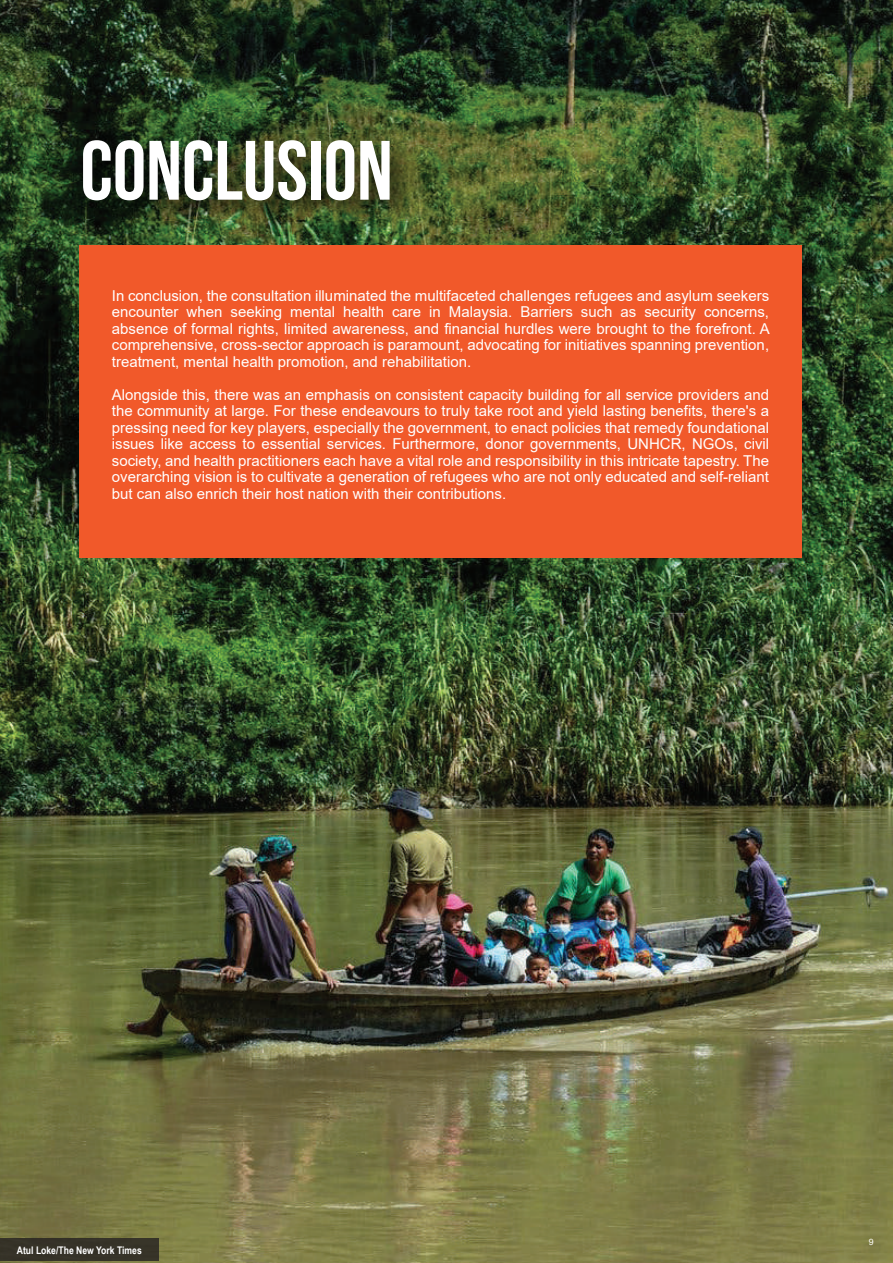
<style>
.page{position:relative;width:893px;height:1263px;background:#fff}
.page>*{position:absolute;margin:0;border:0;box-sizing:border-box;transform-origin:0 0}
.t1{font:700 84px "Bebas Neue";color:#fff}
.t2{font:15px/16.5px "Arial";color:#fff;text-align:justify}
.t3{font:700 10.5px "Arial Narrow";color:#fff}
.t4{font:8.7px "Arial";color:#fff}
</style>
<div class="page">
<img style="left:39px;top:0;width:854px;height:1263px">
<img style="left:68px;top:34px;width:618px;height:251px">
<div style="left:79px;top:245px;width:722px;height:313px;background:#f1592a"></div>
<div style="left:0;top:1238px;width:159px;height:23px;background:#363228"></div>
<img style="left:0;top:0;width:39px;height:1263px">
<h1 class="t1" style="left:80px;top:125px;width:314px">CONCLUSION</h1>
<p class="t2" style="left:112px;top:287px;width:660px">In conclusion, the consultation illuminated the multifaceted challenges refugees and asylum seekers encounter when seeking mental health care in Malaysia. Barriers such as security concerns, absence of formal rights, limited awareness, and financial hurdles were brought to the forefront. A comprehensive, cross-sector approach is paramount, advocating for initiatives spanning prevention, treatment, mental health promotion, and rehabilitation.</p>
<p class="t2" style="left:112px;top:386px;width:659px">Alongside this, there was an emphasis on consistent capacity building for all service providers and the community at large. For these endeavours to truly take root and yield lasting benefits, there's a pressing need for key players, especially the government, to enact policies that remedy foundational issues like access to essential services. Furthermore, donor governments, UNHCR, NGOs, civil society, and health practitioners each have a vital role and responsibility in this intricate tapestry. The overarching vision is to cultivate a generation of refugees who are not only educated and self-reliant but can also enrich their host nation with their contributions.</p>
<p class="t3" style="left:17px;top:1242px;width:126px">Atul Loke/The New York Times</p>
<p class="t4" style="left:869px;top:1235px;width:6px">9</p>
</div>
